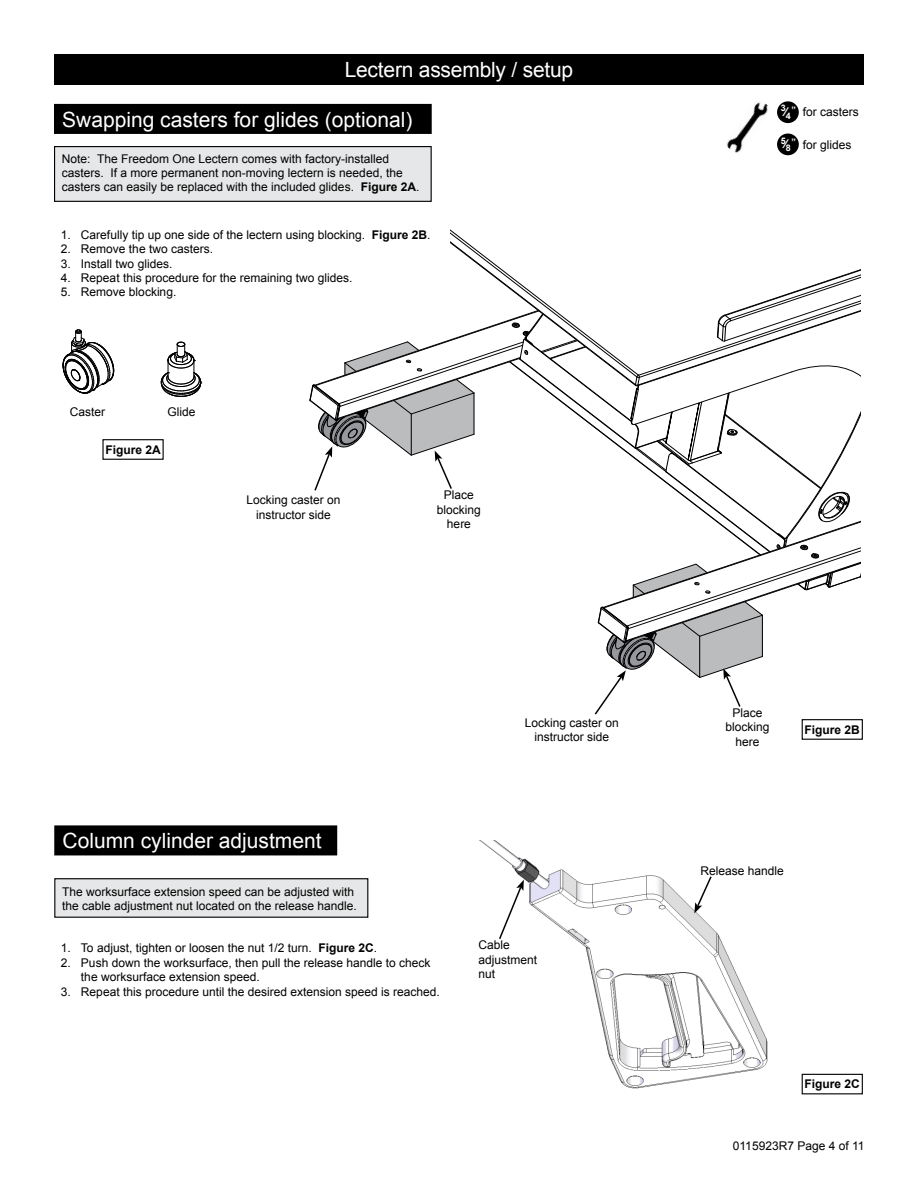
<style>
.page{position:relative;width:918px;height:1188px;background:#fff}
.page>*{position:absolute;margin:0;border:0;box-sizing:border-box;transform-origin:0 0}
.t1{font:21px "Arial";color:#fff}
.t2{font:12px/14.4px "Arial";color:#000;text-align:center}
.t3{font:700 12px "Arial";color:#000}
.t4{font:700 9px "Arial";color:#fff}
.s1{font-weight:700}
.s2{font-style:italic;font-size:12px}
</style>
<div class="page">
<img style="left:479px;top:840px;width:289px;height:249px">
<div style="left:802px;top:719px;width:61px;height:21px;border:1px solid #000"></div>
<svg style="left:309px;top:229px;width:552px;height:486px"></svg>
<div style="left:54px;top:222px;width:396px;height:86px;background:#fff"></div>
<div style="left:55px;top:105px;width:376px;height:28px;background:#000"></div>
<div style="left:54px;top:104px;width:378px;height:30px;border:2px solid #000"></div>
<div style="left:54px;top:54px;width:810px;height:30px;background:#000"></div>
<svg style="left:343px;top:84px;width:233px;height:1px"></svg>
<div style="left:802px;top:1074px;width:61px;height:20px;border:1px solid #000"></div>
<svg style="left:498px;top:880px;width:26px;height:61px"></svg>
<div style="left:55px;top:879px;width:313px;height:38px;background:#e6e7e8"></div>
<div style="left:54px;top:878px;width:314px;height:40px;border:1px solid #000"></div>
<div style="left:55px;top:826px;width:281px;height:29px;background:#000"></div>
<svg style="left:60px;top:855px;width:265px;height:1px"></svg>
<div style="left:54px;top:825px;width:283px;height:30px;border:2px solid #000"></div>
<svg style="left:694px;top:875px;width:19px;height:38px"></svg>
<div style="left:55px;top:147px;width:376px;height:54px;background:#e6e7e8"></div>
<div style="left:54px;top:146px;width:378px;height:56px;border:1px solid #000"></div>
<svg style="left:161px;top:342px;width:41px;height:55px"></svg>
<svg style="left:63px;top:330px;width:51px;height:64px"></svg>
<div style="left:102px;top:439px;width:62px;height:21px;border:1px solid #000"></div>
<img style="left:726px;top:102px;width:42px;height:51px">
<div style="left:777px;top:101px;width:22px;height:22px;background:#000;border-radius:50%"></div>
<div style="left:777px;top:134px;width:22px;height:21px;background:#000;border-radius:50%"></div>
<h1 class="t1" style="left:345px;top:56px;width:230px">Lectern assembly / setup</h1>
<h1 class="t1" style="left:62px;top:105px;width:352px">Swapping casters for glides (optional)</h1>
<p class="t2" style="left:62px;top:151px;width:359px;text-align:left">Note: The Freedom One Lectern comes with factory-installed casters. If a more permanent non-moving lectern is needed, the casters can easily be replaced with the included glides. <span class="s1">Figure 2A</span>.</p>
<p class="t2" style="left:61px;top:227px;width:371px">1. Carefully tip up one side of the lectern using blocking. <span class="s1">Figure 2B</span>.</p>
<p class="t2" style="left:61px;top:242px;width:154px">2. Remove the two casters.</p>
<p class="t2" style="left:61px;top:256px;width:113px">3. Install two glides.</p>
<p class="t2" style="left:61px;top:271px;width:293px">4. Repeat this procedure for the remaining two glides.</p>
<p class="t2" style="left:61px;top:285px;width:117px">5. Remove blocking.</p>
<p class="t2" style="left:70px;top:405px;width:37px">Caster</p>
<p class="t2" style="left:167px;top:405px;width:30px">Glide</p>
<p class="t3" style="left:106px;top:442px;width:57px">Figure 2A</p>
<p class="t2" style="left:246px;top:493px;width:96px">Locking caster on instructor side</p>
<h1 class="t1" style="left:63px;top:827px;width:261px">Column cylinder adjustment</h1>
<p class="t2" style="left:437px;top:488px;width:46px">Place blocking here</p>
<p class="t2" style="left:525px;top:715px;width:96px">Locking caster on instructor side</p>
<p class="t2" style="left:62px;top:884px;width:296px;text-align:left">The worksurface extension speed can be adjusted with the cable adjustment nut located on the release handle.</p>
<p class="t2" style="left:61px;top:941px;width:318px">1. To adjust, tighten or loosen the nut 1/2 turn. <span class="s1">Figure 2C</span>.</p>
<p class="t2" style="left:81px;top:956px;width:351px;text-align:left;text-indent:-20px">2. Push down the worksurface, then pull the release handle to check the worksurface extension speed.</p>
<p class="t2" style="left:61px;top:984px;width:381px">3. Repeat this procedure until the desired extension speed is reached.</p>
<p class="t2" style="left:478px;top:938px;width:60px;text-align:left">Cable adjustment nut</p>
<p class="t4" style="left:781px;top:106px;width:13px">3<span class="s2">/</span>4</p>
<p class="t4" style="left:791px;top:104px;width:6px">”</p>
<p class="t4" style="left:781px;top:138px;width:13px">5<span class="s2">/</span>8</p>
<p class="t2" style="left:791px;top:138px;width:62px"><sup>”</sup> for glides</p>
<p class="t2" style="left:803px;top:105px;width:58px">for casters</p>
<p class="t2" style="left:726px;top:706px;width:46px">Place blocking here</p>
<p class="t3" style="left:805px;top:722px;width:57px">Figure 2B</p>
<p class="t2" style="left:701px;top:863px;width:85px">Release handle</p>
<p class="t3" style="left:805px;top:1076px;width:57px">Figure 2C</p>
<p class="t2" style="left:733px;top:1139px;width:133px">0115923R7 Page 4 of 11</p>
</div>
